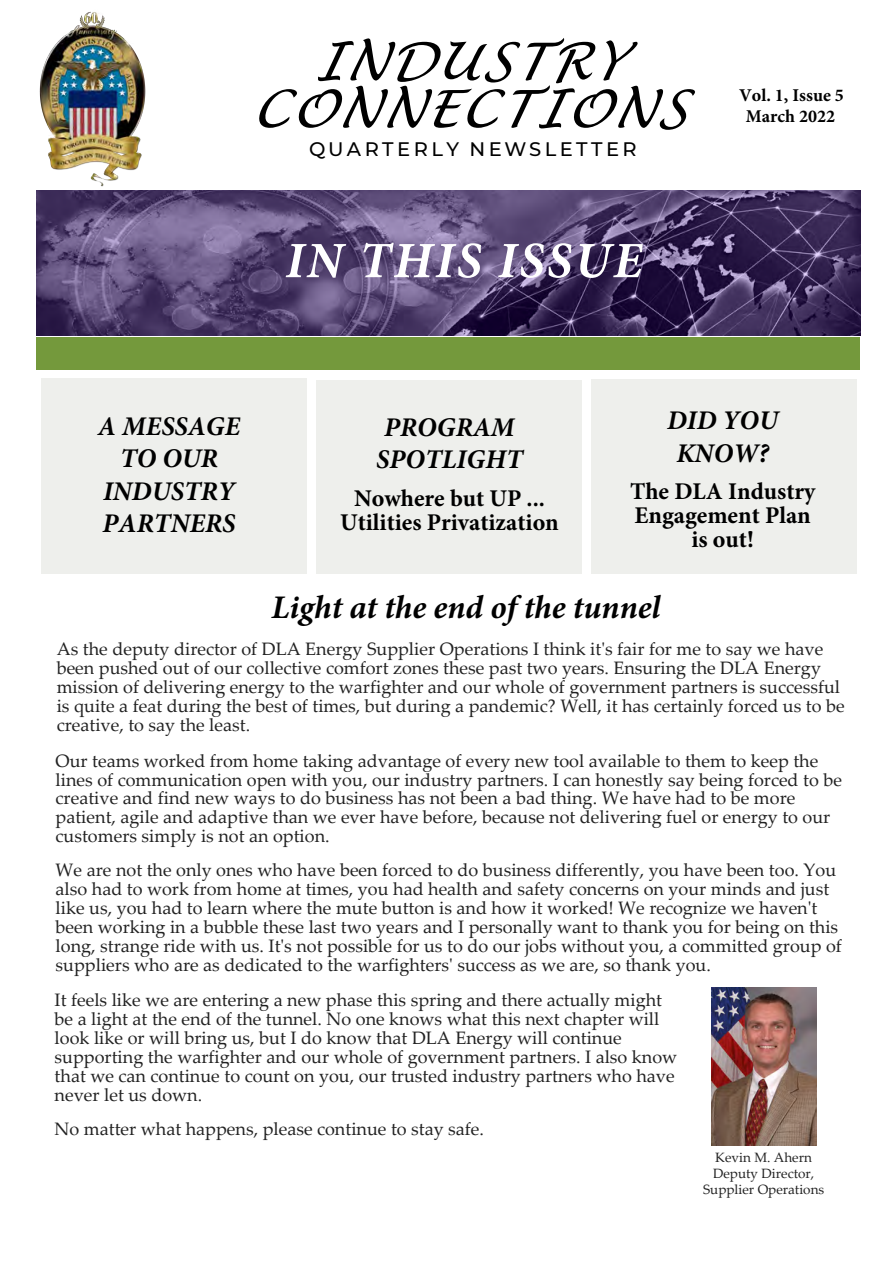
<style>
.page{position:relative;width:894px;height:1264px;background:#fff}
.page>*{position:absolute;margin:0;border:0;box-sizing:border-box;transform-origin:0 0}
.t1{font:italic 51px/47.2px "Lucida Handwriting";letter-spacing:.05em;color:#000;text-align:center}
.t2{font:italic 700 51px "Minion Pro";letter-spacing:.05em;color:#fff}
.t3{font:italic 700 33px "Minion Pro";color:#000}
.t4{font:italic 700 27px/32.4px "Minion Pro";color:#000;text-align:center}
.t5{font:700 24px/24px "Minion Pro";color:#000;text-align:center}
.t6{font:500 19.5px "Montserrat";color:#000}
.t7{font:18px/18.9px "Palatino Linotype";color:#222}
.t8{font:700 18px/20.7px "Minion Pro";color:#000;text-align:center}
.t9{font:13.5px/16.2px "Palatino Linotype";color:#222;text-align:center}
</style>
<div class="page">
<div style="left:41px;top:379px;width:265px;height:195px;background:#eeefec"></div>
<div style="left:36px;top:338px;width:823px;height:31px;background:#74993c"></div>
<div style="left:591px;top:380px;width:266px;height:193px;background:#eeefec"></div>
<div style="left:316px;top:381px;width:266px;height:192px;background:#eeefec"></div>
<svg style="left:734px;top:1046px;width:83px;height:100px"></svg>
<img style="left:39px;top:11px;width:107px;height:176px">
<img style="left:37px;top:190px;width:823px;height:145px">
<img style="left:711px;top:987px;width:105px;height:158px">
<h1 class="t1" style="left:250px;top:40px;width:452px">INDUSTRY<br>CONNECTIONS</h1>
<p class="t6" style="left:309px;top:137px;width:329px">QU A R T E R L Y N EWS L E T T E R</p>
<h1 class="t2" style="left:285px;top:224px;width:358px">IN THIS ISSUE</h1>
<p class="t8" style="left:739px;top:85px;width:106px">Vol. 1, Issue 5<br>March 2022</p>
<h3 class="t4" style="left:98px;top:409px;width:144px">A MESSAGE<br>TO OUR<br>INDUSTRY<br>PARTNERS</h3>
<h3 class="t4" style="left:376px;top:411px;width:148px;text-align:left">PROGRAM<br>SPOTLIGHT</h3>
<h3 class="t5" style="left:340px;top:486px;width:220px">Nowhere but UP ...<br>Utilities Privatization</h3>
<h3 class="t4" style="left:667px;top:404px;width:113px">DID YOU<br>KNOW?</h3>
<h3 class="t5" style="left:630px;top:479px;width:187px">The DLA Industry<br>Engagement Plan is out!</h3>
<h2 class="t3" style="left:271px;top:584px;width:390px">Light at the end of the tunnel</h2>
<p class="t7" style="left:57px;top:639px;width:789px">As the deputy director of DLA Energy Supplier Operations I think it's fair for me to say we have been pushed out of our collective comfort zones these past two years. Ensuring the DLA Energy mission of delivering energy to the warfighter and our whole of government partners is successful is quite a feat during the best of times, but during a pandemic? Well, it has certainly forced us to be creative, to say the least.</p>
<p class="t7" style="left:56px;top:750px;width:787px">Our teams worked from home taking advantage of every new tool available to them to keep the lines of communication open with you, our industry partners. I can honestly say being forced to be creative and find new ways to do business has not been a bad thing. We have had to be more patient, agile and adaptive than we ever have before, because not delivering fuel or energy to our customers simply is not an option.</p>
<p class="t7" style="left:56px;top:859px;width:787px">We are not the only ones who have been forced to do business differently, you have been too. You also had to work from home at times, you had health and safety concerns on your minds and just like us, you had to learn where the mute button is and how it worked! We recognize we haven't been working in a bubble these last two years and I personally want to thank you for being on this long, strange ride with us. It's not possible for us to do our jobs without you, a committed group of suppliers who are as dedicated to the warfighters' success as we are, so thank you.</p>
<p class="t7" style="left:55px;top:989px;width:624px">It feels like we are entering a new phase this spring and there actually might be a light at the end of the tunnel. No one knows what this next chapter will look like or will bring us, but I do know that DLA Energy will continue supporting the warfighter and our whole of government partners. I also know that we can continue to count on you, our trusted industry partners who have never let us down.</p>
<p class="t7" style="left:55px;top:1118px;width:431px">No matter what happens, please continue to stay safe.</p>
<p class="t9" style="left:703px;top:1148px;width:123px">Kevin M. Ahern<br>Deputy Director,<br>Supplier Operations</p>
</div>
